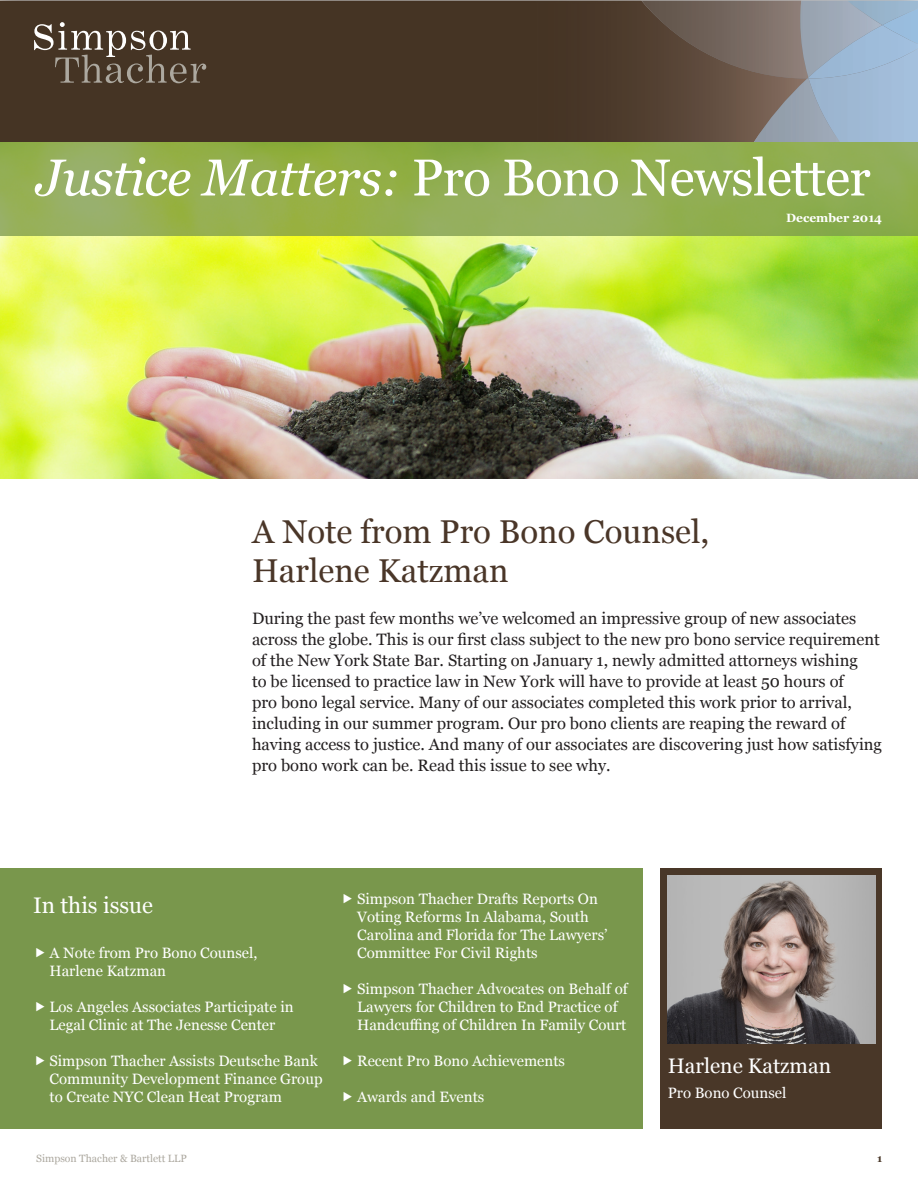
<style>
.page{position:relative;width:918px;height:1188px;background:#fff}
.page>*{position:absolute;margin:0;border:0;box-sizing:border-box;transform-origin:0 0}
.Section_Head{font:51.75px "Georgia";letter-spacing:-.015em;color:#fff}
.Head_Level_2{font:33px/39px "Georgia";color:#4a3628}
.Head_Level_2-2{font:22.5px "Georgia";color:#fff}
.Standard_Text{font:21px "Georgia";color:#fff}
.Standard_Text-2{font:16.5px/21px "Georgia";color:#231f20}
.Standard_Text-3{font:15px/18px "Georgia";color:#fff}
.t1{font:700 12px "Georgia";color:#fff}
.t2{font:10.5px "Georgia";color:#aca89f}
.t3{font:700 10.5px "Georgia";color:#493728}
.s1{font-style:italic}
</style>
<div class="page">
<img style="left:0;top:1px;width:753px;height:141px">
<img style="left:753px;top:79px;width:56px;height:63px">
<img style="left:641px;top:1px;width:166px;height:78px">
<img style="left:800px;top:1px;width:47px;height:76px">
<img style="left:847px;top:1px;width:71px;height:24px">
<img style="left:808px;top:25px;width:110px;height:54px">
<img style="left:882px;top:8px;width:36px;height:36px">
<svg style="left:34px;top:22px;width:172px;height:61px"></svg>
<img style="left:0;top:235px;width:918px;height:244px">
<svg style="left:0;top:142px;width:918px;height:93px;fill:#93af52"></svg>
<div style="left:660px;top:868px;width:222px;height:261px;background:#493728"></div>
<div style="left:0;top:868px;width:642px;height:261px;background:#79974c"></div>
<img style="left:668px;top:876px;width:207px;height:167px">
<p class="Section_Head" style="left:36px;top:140px;width:836px"><span class="s1">Justice Matters:</span> Pro Bono Newsletter</p>
<p class="t1" style="left:786px;top:209px;width:97px">December 2014</p>
<p class="Head_Level_2" style="left:252px;top:510px;width:459px">A Note from Pro Bono Counsel,<br>Harlene Katzman</p>
<p class="Standard_Text-2" style="left:252px;top:608px;width:631px">During the past few months we’ve welcomed an impressive group of new associates across the globe. This is our first class subject to the new pro bono service requirement of the New York State Bar. Starting on January 1, newly admitted attorneys wishing<br>to be licensed to practice law in New York will have to provide at least 50 hours of<br>pro bono legal service. Many of our associates completed this work prior to arrival, including in our summer program. Our pro bono clients are reaping the reward of having access to justice. And many of our associates are discovering just how satisfying pro bono work can be. Read this issue to see why.</p>
<p class="Head_Level_2-2" style="left:33px;top:889px;width:121px">In this issue</p>
<p class="Standard_Text-3" style="left:50px;top:943px;width:209px">A Note from Pro Bono Counsel,<br>Harlene Katzman</p>
<p class="Standard_Text-3" style="left:50px;top:997px;width:246px">Los Angeles Associates Participate in<br>Legal Clinic at The Jenesse Center</p>
<p class="Standard_Text-3" style="left:50px;top:1051px;width:275px">Simpson Thacher Assists Deutsche Bank<br>Community Development Finance Group to Create NYC Clean Heat Program</p>
<p class="Standard_Text-3" style="left:357px;top:889px;width:252px">Simpson Thacher Drafts Reports On Voting Reforms In Alabama, South Carolina and Florida for The Lawyers’ Committee For Civil Rights</p>
<p class="Standard_Text-3" style="left:357px;top:979px;width:272px">Simpson Thacher Advocates on Behalf of<br>Lawyers for Children to End Practice of<br>Handcuffing of Children In Family Court</p>
<p class="Standard_Text-3" style="left:357px;top:1051px;width:209px">Recent Pro Bono Achievements</p>
<p class="Standard_Text-3" style="left:357px;top:1087px;width:129px">Awards and Events</p>
<p class="Standard_Text" style="left:668px;top:1050px;width:165px">Harlene Katzman</p>
<p class="Standard_Text-3" style="left:668px;top:1083px;width:120px">Pro Bono Counsel</p>
<p class="t2" style="left:36px;top:1151px;width:152px">Simpson Thacher &amp; Bartlett LLP</p>
<p class="t3" style="left:877px;top:1151px;width:7px">1</p>
</div>
